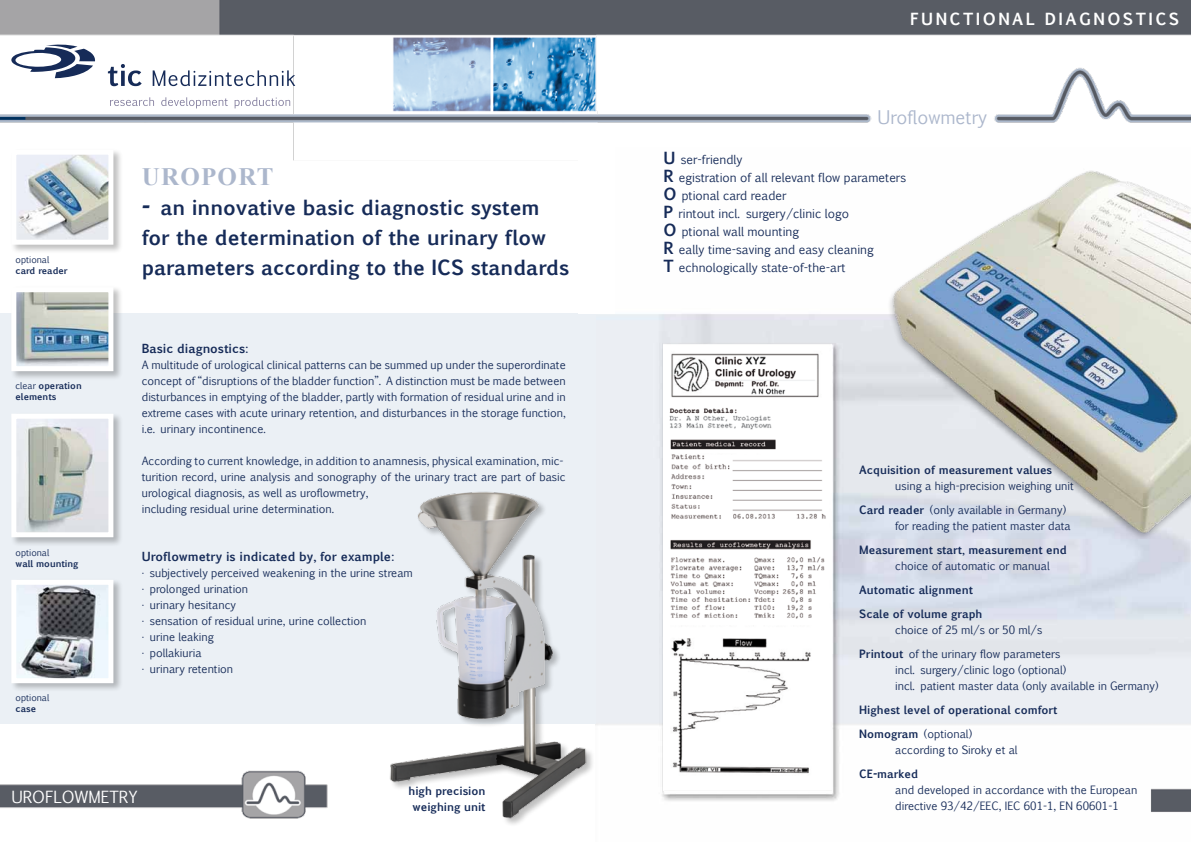
<style>
.page{position:relative;width:1191px;height:842px;background:#fff}
.page>*{position:absolute;margin:0;border:0;box-sizing:border-box;transform-origin:0 0}
.t1{font:700 25px "Times New Roman";letter-spacing:.05em;color:#acb7cc}
.t2{font:700 20px/30px "Euphemia UCAS";color:#162b58}
.t3{font:18px "Euphemia UCAS";color:#acb7cc}
.t4{font:700 16px "Euphemia UCAS";letter-spacing:.15em;color:#fff}
.t5{font:16px "Euphemia UCAS";color:#fff}
.t6{font:12px/18px "Euphemia UCAS";color:#162b58}
.t7{font:700 12px "Euphemia UCAS";color:#162b58}
.t8{font:11px/16px "Euphemia UCAS";color:#162b58}
.t9{font:700 11px/24px "Euphemia UCAS";color:#162b58}
.t10{font:700 9px/11px "Euphemia UCAS";color:#162b58}
.t11{font:9px "Euphemia UCAS";color:#162b58}
.s1{font-weight:400}
.s2{font-size:22px}
.s3{font-weight:700;font-size:16px}
.s4{font-weight:700}
</style>
<div class="page">
<img style="left:0;top:0;width:1191px;height:819px">
<svg style="left:110px;top:97px;width:44px;height:9px"></svg>
<svg style="left:161px;top:97px;width:67px;height:11px"></svg>
<svg style="left:235px;top:97px;width:55px;height:11px"></svg>
<svg style="left:11px;top:45px;width:84px;height:33px"></svg>
<svg style="left:108px;top:64px;width:34px;height:22px"></svg>
<svg style="left:153px;top:70px;width:142px;height:16px"></svg>
<div style="left:0;top:314px;width:595px;height:410px;background:#ebf0f5"></div>
<img style="left:385px;top:491px;width:210px;height:334px">
<div style="left:10px;top:148px;width:113px;height:106px;background:#000;opacity:.25"></div>
<img style="left:17px;top:156px;width:90px;height:83px">
<div style="left:11px;top:150px;width:102px;height:95px;border:5px solid #fff"></div>
<div style="left:10px;top:286px;width:113px;height:95px;background:#000;opacity:.25"></div>
<img style="left:17px;top:293px;width:90px;height:72px">
<div style="left:11px;top:287px;width:102px;height:84px;border:5px solid #fff"></div>
<div style="left:10px;top:412px;width:113px;height:135px;background:#000;opacity:.25"></div>
<img style="left:17px;top:420px;width:90px;height:111px">
<div style="left:11px;top:414px;width:102px;height:123px;border:5px solid #fff"></div>
<div style="left:10px;top:578px;width:113px;height:115px;background:#000;opacity:.25"></div>
<img style="left:17px;top:586px;width:90px;height:91px">
<div style="left:11px;top:580px;width:102px;height:103px;border:5px solid #fff"></div>
<img style="left:867px;top:130px;width:324px;height:426px">
<div style="left:578px;top:124px;width:37px;height:190px;background:#fff"></div>
<img style="left:663px;top:344px;width:169px;height:447px">
<p class="t11" style="left:16px;top:253px;width:35px">optional</p>
<p class="t10" style="left:16px;top:265px;width:54px">card reader</p>
<p class="t10" style="left:16px;top:381px;width:68px"><span class="s1">clear</span> operation elements</p>
<p class="t11" style="left:16px;top:545px;width:35px">optional</p>
<p class="t10" style="left:16px;top:558px;width:64px">wall mounting</p>
<p class="t11" style="left:16px;top:691px;width:35px">optional</p>
<p class="t10" style="left:16px;top:704px;width:22px">case</p>
<h1 class="t1" style="left:142px;top:159px;width:133px">UROPORT</h1>
<h2 class="t2" style="left:142px;top:192px;width:429px"><span class="s2">-</span> an innovative basic diagnostic system for the determination of the urinary flow parameters according to the ICS standards</h2>
<p class="t7" style="left:142px;top:340px;width:108px">Basic diagnostics:</p>
<p class="t8" style="left:142px;top:356px;width:425px;text-align:justify">A multitude of urological clinical patterns can be summed up under the superordinate concept of “disruptions of the bladder function”. A distinction must be made between disturbances in emptying of the bladder, partly with formation of residual urine and in extreme cases with acute urinary retention, and disturbances in the storage function, i.e. urinary incontinence.</p>
<p class="t8" style="left:142px;top:452px;width:425px">According to current knowledge, in addition to anamnesis, physical examination, mic&shy;turition record, urine analysis and sonography of the urinary tract are part of basic urological diagnosis, as well as uroflowmetry,<br>including residual urine determination.</p>
<p class="t7" style="left:142px;top:548px;width:254px">Uroflowmetry is indicated by, for example:</p>
<p class="t8" style="left:142px;top:564px;width:273px">· subjectively perceived weakening in the urine stream · prolonged urination<br>· urinary hesitancy<br>· sensation of residual urine, urine collection<br>· urine leaking<br>· pollakiuria<br>· urinary retention</p>
<h3 class="t5" style="left:11px;top:785px;width:128px">UROFLOWMETRY</h3>
<p class="t9" style="left:408px;top:783px;width:78px;line-height:16px;text-align:center">high precision weighing unit</p>
<h3 class="t4" style="left:910px;top:7px;width:271px">FUNCTIONAL DIAGNOSTICS</h3>
<h3 class="t3" style="left:877px;top:105px;width:111px">Uroflowmetry</h3>
<p class="t6" style="left:663px;top:150px;width:244px"><span class="s3">U</span> ser-friendly<br><span class="s3">R</span> egistration of all relevant flow parameters<br><span class="s3">O</span> ptional card reader<br><span class="s3">P</span> rintout incl. surgery/clinic logo<br><span class="s3">O</span> ptional wall mounting<br><span class="s3">R</span> eally time-saving and easy cleaning<br><span class="s3">T</span> echnologically state-of-the-art</p>
<p class="t9" style="left:859px;top:458px;width:194px">Acquisition of measurement values</p>
<p class="t8" style="left:859px;top:473px;width:216px;line-height:24px;text-indent:36px">using a high-precision weighing unit<br><span class="s4">Card reader</span> (only available in Germany)</p>
<p class="t8" style="left:895px;top:517px;width:177px">for reading the patient master data</p>
<p class="t9" style="left:859px;top:538px;width:209px">Measurement start, measurement end</p>
<p class="t8" style="left:895px;top:558px;width:156px">choice of automatic or manual</p>
<p class="t9" style="left:859px;top:578px;width:125px">Automatic alignment<br>Scale of volume graph</p>
<p class="t8" style="left:859px;top:618px;width:203px;line-height:24px;text-indent:36px">choice of 25 ml/s or 50 ml/s<br><span class="s4">Printout</span> of the urinary flow parameters</p>
<p class="t8" style="left:895px;top:662px;width:265px">incl. surgery/clinic logo (optional)<br>incl. patient master data (only available in Germany)</p>
<p class="t9" style="left:859px;top:698px;width:200px">Highest level of operational comfort<br>Nomogram <span class="s1">(optional)</span></p>
<p class="t8" style="left:895px;top:742px;width:124px">according to Siroky et al</p>
<p class="t9" style="left:859px;top:762px;width:61px">CE-marked</p>
<p class="t8" style="left:895px;top:782px;width:244px">and developed in accordance with the European directive 93/42/EEC, IEC 601-1, EN 60601-1</p>
</div>
